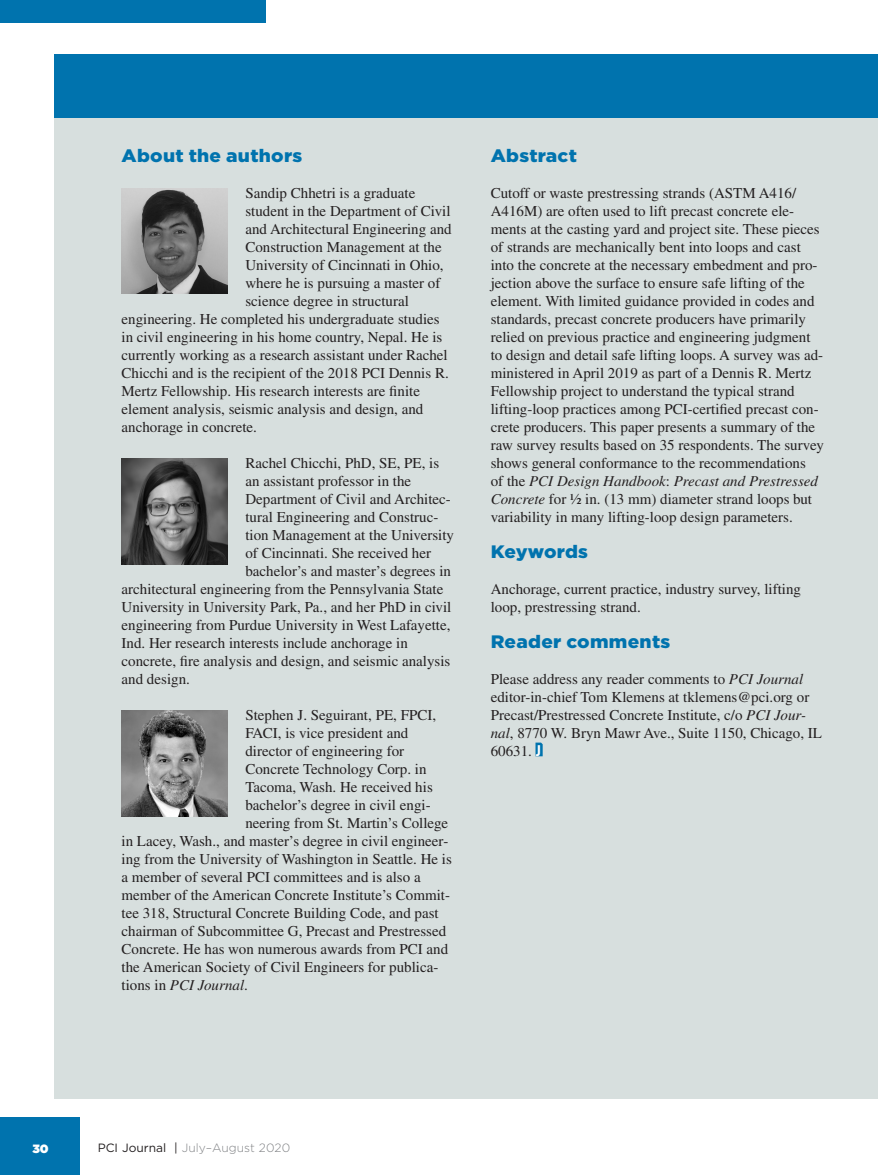
<style>
.page{position:relative;width:878px;height:1175px;background:#fff}
.page>*{position:absolute;margin:0;border:0;box-sizing:border-box;transform-origin:0 0}
.Subhead_Blue{font:900 18px "Gotham";letter-spacing:.015em;color:#0073ae;scale:1.06 1}
.Body{font:900 18px "Gotham";letter-spacing:.015em;color:#0073ae;scale:1.06 1}
.Body-2{font:15px/18px "Times LT Std";color:#231f20}
.Body-3{font:italic 15px "Times LT Std";color:#231f20}
.t1{font:300 12px "Gotham";color:#808285}
.t2{font:900 12px "Gotham";color:#fff}
.s1{font-style:normal}
.s2{font-style:italic}
.s3{font-family:"Myriad Pro";font-weight:700;font-stretch:condensed;font-size:16.05px;color:#fff}
.s4{font-weight:400;color:#231f20}
</style>
<div class="page">
<div style="left:0;top:1117px;width:80px;height:57px;background:#0073ae"></div>
<div style="left:0;top:0;width:266px;height:23px;background:#0073ae"></div>
<div style="left:54px;top:85px;width:824px;height:1013px;background:#d7dfde"></div>
<img style="left:122px;top:188px;width:105px;height:106px">
<img style="left:122px;top:458px;width:105px;height:106px">
<img style="left:122px;top:710px;width:105px;height:106px">
<svg style="left:535px;top:742px;width:7px;height:14px"></svg>
<div style="left:54px;top:54px;width:824px;height:63px;background:#0073ae"></div>
<p class="Subhead_Blue" style="left:122px;top:143px;width:172px">About the authors</p>
<p class="Body-2" style="left:245px;top:184px;width:171px">Sandip Chhetri is a graduate</p>
<p class="Body-2" style="left:245px;top:202px;width:207px">student in the Department of Civil</p>
<p class="Body-2" style="left:245px;top:220px;width:208px">and Architectural Engineering and</p>
<p class="Body-2" style="left:245px;top:238px;width:198px">Construction Management at the</p>
<p class="Body-2" style="left:245px;top:256px;width:200px">University of Cincinnati in Ohio,</p>
<p class="Body-2" style="left:245px;top:274px;width:196px">where he is pursuing a master of</p>
<p class="Body-2" style="left:245px;top:292px;width:165px">science degree in structural</p>
<p class="Body-2" style="left:122px;top:310px;width:319px">engineering. He completed his undergraduate studies</p>
<p class="Body-2" style="left:122px;top:328px;width:322px">in civil engineering in his home country, Nepal. He is</p>
<p class="Body-2" style="left:122px;top:346px;width:328px">currently working as a research assistant under Rachel</p>
<p class="Body-2" style="left:122px;top:364px;width:329px">Chicchi and is the recipient of the 2018 PCI Dennis R.</p>
<p class="Body-2" style="left:122px;top:382px;width:300px">Mertz Fellowship. His research interests are finite</p>
<p class="Body-2" style="left:122px;top:400px;width:303px">element analysis, seismic analysis and design, and</p>
<p class="Body-2" style="left:122px;top:418px;width:137px">anchorage in concrete.</p>
<p class="Body-2" style="left:245px;top:454px;width:195px">Rachel Chicchi, PhD, SE, PE, is</p>
<p class="Body-2" style="left:245px;top:472px;width:167px">an assistant professor in the</p>
<p class="Body-2" style="left:245px;top:490px;width:207px">Department of Civil and Architec-</p>
<p class="Body-2" style="left:245px;top:508px;width:194px">tural Engineering and Construc-</p>
<p class="Body-2" style="left:245px;top:526px;width:210px">tion Management at the University</p>
<p class="Body-2" style="left:245px;top:544px;width:187px">of Cincinnati. She received her</p>
<p class="Body-2" style="left:245px;top:562px;width:207px">bachelor’s and master’s degrees in</p>
<p class="Body-2" style="left:122px;top:580px;width:323px">architectural engineering from the Pennsylvania State</p>
<p class="Body-2" style="left:122px;top:598px;width:331px">University in University Park, Pa., and her PhD in civil</p>
<p class="Body-2" style="left:122px;top:616px;width:330px">engineering from Purdue University in West Lafayette,</p>
<p class="Body-2" style="left:122px;top:634px;width:288px">Ind. Her research interests include anchorage in</p>
<p class="Body-2" style="left:122px;top:652px;width:330px">concrete, fire analysis and design, and seismic analysis</p>
<p class="Body-2" style="left:122px;top:670px;width:70px">and design.</p>
<p class="Body-2" style="left:245px;top:706px;width:192px">Stephen J. Seguirant, PE, FPCI,</p>
<p class="Body-2" style="left:245px;top:724px;width:164px">FACI, is vice president and</p>
<p class="Body-2" style="left:245px;top:742px;width:160px">director of engineering for</p>
<p class="Body-2" style="left:245px;top:760px;width:183px">Concrete Technology Corp. in</p>
<p class="Body-2" style="left:245px;top:778px;width:189px">Tacoma, Wash. He received his</p>
<p class="Body-2" style="left:245px;top:796px;width:187px">bachelor’s degree in civil engi-</p>
<p class="Body-2" style="left:245px;top:814px;width:204px">neering from St. Martin’s College</p>
<p class="Body-2" style="left:122px;top:832px;width:328px">in Lacey, Wash., and master’s degree in civil engineer-</p>
<p class="Body-2" style="left:122px;top:850px;width:332px">ing from the University of Washington in Seattle. He is</p>
<p class="Body-2" style="left:122px;top:868px;width:300px">a member of several PCI committees and is also a</p>
<p class="Body-2" style="left:122px;top:886px;width:330px">member of the American Concrete Institute’s Commit-</p>
<p class="Body-2" style="left:122px;top:904px;width:319px">tee 318, Structural Concrete Building Code, and past</p>
<p class="Body-2" style="left:122px;top:922px;width:326px">chairman of Subcommittee G, Precast and Prestressed</p>
<p class="Body-2" style="left:122px;top:940px;width:328px">Concrete. He has won numerous awards from PCI and</p>
<p class="Body-2" style="left:122px;top:958px;width:318px">the American Society of Civil Engineers for publica-</p>
<p class="Body-3" style="left:122px;top:977px;width:128px"><span class="s1">tions in</span> PCI Journal<span class="s1">.</span></p>
<p class="Body" style="left:490px;top:143px;width:83px">Abstract</p>
<p class="Body-2" style="left:490px;top:184px;width:334px">Cutoff or waste prestressing strands (ASTM A416/ A416M) are often used to lift precast concrete ele&shy;ments at the casting yard and project site. These pieces of strands are mechanically bent into loops and cast into the concrete at the necessary embedment and pro&shy;jection above the surface to ensure safe lifting of the element. With limited guidance provided in codes and standards, precast concrete producers have primarily relied on previous practice and engineering judgment to design and detail safe lifting loops. A survey was ad&shy;ministered in April 2019 as part of a Dennis R. Mertz Fellowship project to understand the typical strand lifting-loop practices among PCI-certified precast con&shy;crete producers. This paper presents a summary of the raw survey results based on 35 respondents. The survey shows general conformance to the recommendations<br>of the <span class="s2">PCI Design Handbook</span>: <span class="s2">Precast and Prestressed Concrete</span> for ½ in. (13 mm) diameter strand loops but variability in many lifting-loop design parameters.</p>
<p class="Subhead_Blue" style="left:490px;top:539px;width:93px">Keywords</p>
<p class="Body-2" style="left:490px;top:580px;width:312px">Anchorage, current practice, industry survey, lifting loop, prestressing strand.</p>
<p class="Subhead_Blue" style="left:490px;top:629px;width:171px">Reader comments</p>
<p class="Body-2" style="left:490px;top:670px;width:333px">Please address any reader comments to <span class="s2">PCI Journal </span>editor-in-chief Tom Klemens at tklemens@pci.org or Precast/Prestressed Concrete Institute, c/o <span class="s2">PCI Jour&shy;nal</span>, 8770 W. Bryn Mawr Ave., Suite 1150, Chicago, IL 60631. <span class="s3">J</span></p>
<p class="t2" style="left:32px;top:1139px;width:18px">30</p>
<p class="t1" style="left:98px;top:1140px;width:194px"><span class="s4">PCI Journal</span> <span class="s4">|</span> July–August 2020</p>
</div>
